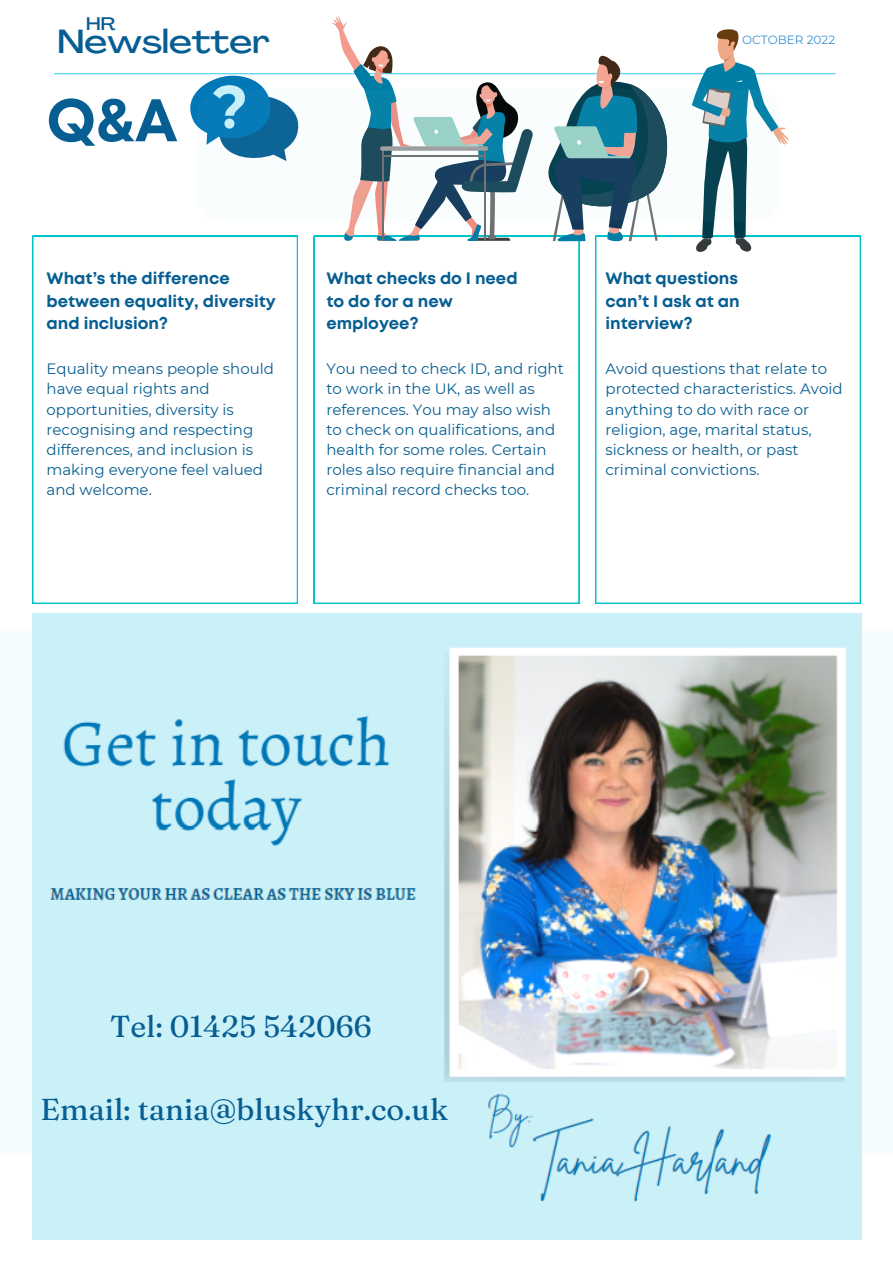
<style>
.page{position:relative;width:893px;height:1264px;background:#fff}
.page>*{position:absolute;margin:0;border:0;box-sizing:border-box;transform-origin:0 0}
.t1{font:700 60px "Mont";color:#075e92}
.t2{font:500 expanded 33px "Agrandir";color:#075e92}
.t3{font:30.15px "Fraunces 9 pt";color:#075e92}
.t4{font:500 expanded 18px "Agrandir";color:#075e92}
.t5{font:700 16.5px/22.5px "Mont";color:#075e92}
.t6{font:15px/20.2px "Montserrat";color:#075e92}
.t7{font:12px "Montserrat";color:#3991d2}
</style>
<div class="page">
<hr style="left:54px;top:73px;width:780px;height:1px;background:#43d0f5">
<div style="left:0;top:631px;width:892px;height:521px;background:#f4fcfd"></div>
<svg style="left:32px;top:236px;width:266px;height:367px"></svg>
<svg style="left:314px;top:236px;width:265px;height:367px"></svg>
<svg style="left:595px;top:236px;width:265px;height:367px"></svg>
<svg style="left:691px;top:29px;width:97px;height:223px"></svg>
<svg style="left:543px;top:55px;width:126px;height:187px"></svg>
<svg style="left:190px;top:76px;width:74px;height:50px"></svg>
<svg style="left:331px;top:16px;width:202px;height:225px"></svg>
<hr style="left:484px;top:150px;width:2px;height:91px;background:#706f6f">
<svg style="left:197px;top:89px;width:582px;height:132px"></svg>
<img style="left:32px;top:614px;width:829px;height:625px">
<p class="t4" style="left:86px;top:16px;width:31px">HR</p>
<h2 class="t2" style="left:58px;top:28px;width:214px">Newsletter</h2>
<h1 class="t1" style="left:46px;top:98px;width:133px">Q&amp;A</h1>
<p class="t5" style="left:46px;top:268px;width:231px">What’s the difference between equality, diversity and inclusion?</p>
<p class="t6" style="left:46px;top:358px;width:229px">Equality means people should have equal rights and opportunities, diversity is recognising and respecting differences, and inclusion is making everyone feel valued and welcome.</p>
<p class="t7" style="left:742px;top:32px;width:94px">OCTOBER 2022</p>
<p class="t5" style="left:326px;top:268px;width:192px">What checks do I need to do for a new employee?</p>
<p class="t6" style="left:326px;top:358px;width:239px">You need to check ID, and right to work in the UK, as well as references. You may also wish to check on qualifications, and health for some roles. Certain roles also require financial and criminal record checks too.</p>
<p class="t5" style="left:605px;top:268px;width:136px;text-align:justify">What questions can’t I ask at an interview?</p>
<p class="t6" style="left:605px;top:358px;width:238px">Avoid questions that relate to protected characteristics. Avoid anything to do with race or religion, age, marital status, sickness or health, or past criminal convictions.</p>
<h3 class="t3" style="left:110px;top:1007px;width:263px">Tel: 01425 542066</h3>
<h3 class="t3" style="left:40px;top:1090px;width:409px">Email: tania@bluskyhr.co.uk</h3>
</div>
